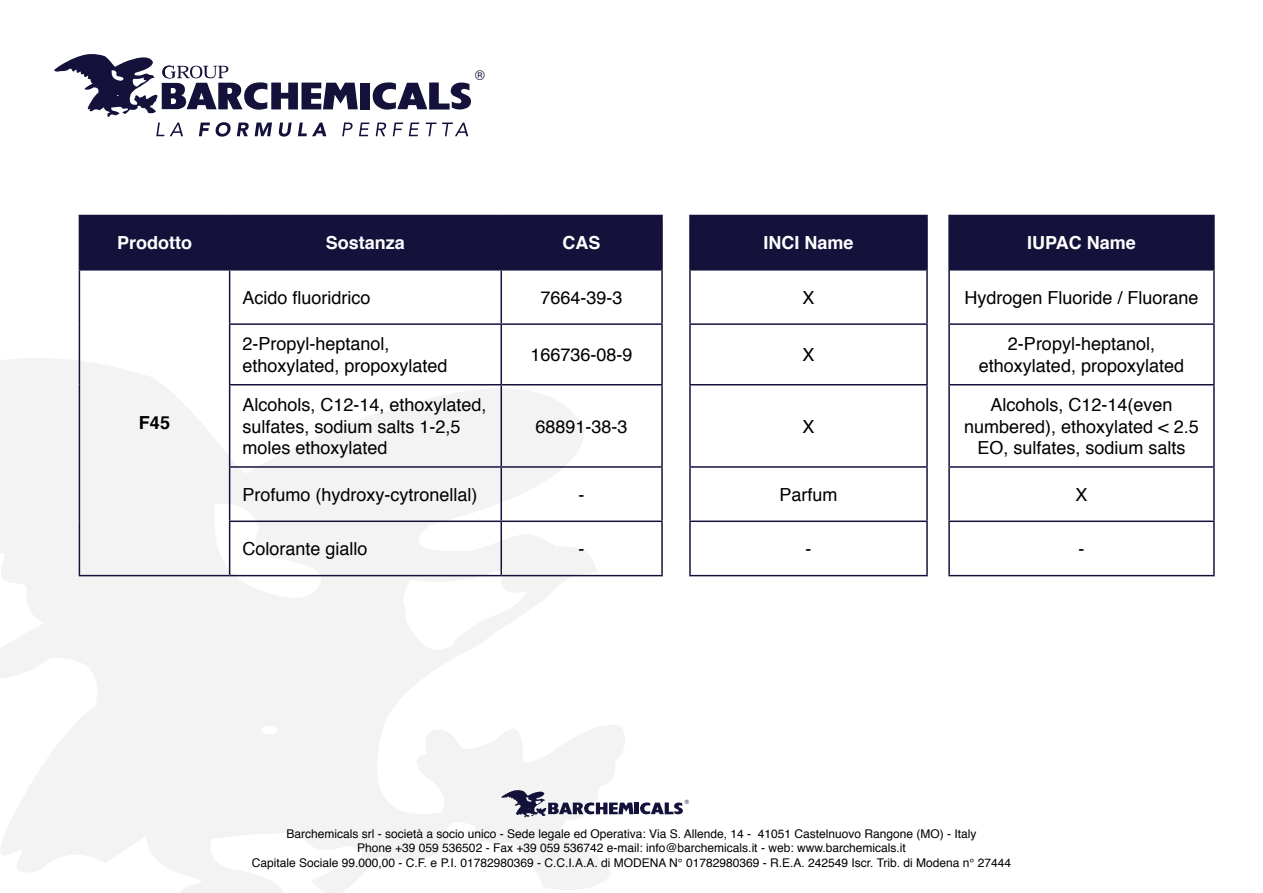
<style>
.page{position:relative;width:1263px;height:893px;background:#fff}
.page>*{position:absolute;margin:0;border:0;box-sizing:border-box;transform-origin:0 0}
.t1{font:18px/21.6px "Helvetica";color:#000}
.t2{font:700 18px "Helvetica";color:#fff}
.t3{font:700 18px "Helvetica";color:#000}
.t4{font:13.5px "Helvetica";color:#14123b}
.t5{font:12px/14.4px "Helvetica";color:#000;text-align:center}
.t6{font:5.85px "Helvetica";color:#14123b}
</style>
<div class="page">
<div style="left:634px;top:803px;width:5px;height:11px;background:#14123b"></div>
<svg style="left:640px;top:802px;width:43px;height:13px"></svg>
<svg style="left:0;top:347px;width:632px;height:546px;fill:#f3f3f3"></svg>
<svg style="left:54px;top:54px;width:417px;height:83px"></svg>
<div style="left:80px;top:216px;width:1133px;height:53px;background:#14123b"></div>
<hr style="left:79px;top:215px;width:151px;height:1px;background:#14123b">
<hr style="left:79px;top:216px;width:1px;height:53px;background:#14123b">
<hr style="left:230px;top:215px;width:271px;height:1px;background:#14123b">
<hr style="left:501px;top:215px;width:162px;height:1px;background:#14123b">
<hr style="left:229px;top:216px;width:1px;height:53px;background:#14123b">
<hr style="left:500px;top:216px;width:2px;height:53px;background:#14123b">
<hr style="left:661px;top:216px;width:2px;height:54px;background:#14123b">
<hr style="left:79px;top:269px;width:151px;height:2px;background:#14123b">
<hr style="left:79px;top:271px;width:1px;height:53px;background:#14123b">
<hr style="left:79px;top:324px;width:1px;height:61px;background:#14123b">
<hr style="left:79px;top:385px;width:1px;height:82px;background:#14123b">
<hr style="left:79px;top:467px;width:1px;height:54px;background:#14123b">
<hr style="left:79px;top:521px;width:1px;height:54px;background:#14123b">
<hr style="left:79px;top:575px;width:151px;height:1px;background:#14123b">
<hr style="left:230px;top:269px;width:271px;height:2px;background:#14123b">
<hr style="left:501px;top:269px;width:160px;height:2px;background:#14123b">
<hr style="left:229px;top:271px;width:1px;height:52px;background:#14123b">
<hr style="left:500px;top:271px;width:2px;height:52px;background:#14123b">
<hr style="left:661px;top:270px;width:2px;height:53px;background:#14123b">
<hr style="left:229px;top:323px;width:272px;height:2px;background:#14123b">
<hr style="left:229px;top:325px;width:1px;height:59px;background:#14123b">
<hr style="left:501px;top:323px;width:162px;height:2px;background:#14123b">
<hr style="left:500px;top:325px;width:2px;height:59px;background:#14123b">
<hr style="left:661px;top:325px;width:2px;height:59px;background:#14123b">
<hr style="left:229px;top:384px;width:272px;height:1px;background:#14123b">
<hr style="left:229px;top:385px;width:1px;height:81px;background:#14123b">
<hr style="left:501px;top:384px;width:162px;height:1px;background:#14123b">
<hr style="left:500px;top:385px;width:2px;height:81px;background:#14123b">
<hr style="left:661px;top:385px;width:2px;height:81px;background:#14123b">
<hr style="left:229px;top:466px;width:272px;height:2px;background:#14123b">
<hr style="left:229px;top:468px;width:1px;height:52px;background:#14123b">
<hr style="left:501px;top:466px;width:162px;height:2px;background:#14123b">
<hr style="left:500px;top:468px;width:2px;height:52px;background:#14123b">
<hr style="left:661px;top:468px;width:2px;height:52px;background:#14123b">
<hr style="left:229px;top:520px;width:272px;height:2px;background:#14123b">
<hr style="left:229px;top:522px;width:1px;height:53px;background:#14123b">
<hr style="left:501px;top:520px;width:162px;height:2px;background:#14123b">
<hr style="left:500px;top:522px;width:2px;height:53px;background:#14123b">
<hr style="left:661px;top:522px;width:2px;height:53px;background:#14123b">
<hr style="left:230px;top:575px;width:271px;height:1px;background:#14123b">
<hr style="left:501px;top:575px;width:162px;height:1px;background:#14123b">
<hr style="left:689px;top:215px;width:239px;height:1px;background:#14123b">
<hr style="left:691px;top:269px;width:235px;height:2px;background:#14123b">
<hr style="left:689px;top:216px;width:2px;height:54px;background:#14123b">
<hr style="left:926px;top:216px;width:2px;height:54px;background:#14123b">
<hr style="left:689px;top:270px;width:2px;height:53px;background:#14123b">
<hr style="left:926px;top:270px;width:2px;height:53px;background:#14123b">
<hr style="left:689px;top:323px;width:239px;height:2px;background:#14123b">
<hr style="left:689px;top:325px;width:2px;height:59px;background:#14123b">
<hr style="left:926px;top:325px;width:2px;height:59px;background:#14123b">
<hr style="left:689px;top:384px;width:239px;height:1px;background:#14123b">
<hr style="left:689px;top:385px;width:2px;height:81px;background:#14123b">
<hr style="left:926px;top:385px;width:2px;height:81px;background:#14123b">
<hr style="left:689px;top:466px;width:239px;height:2px;background:#14123b">
<hr style="left:689px;top:468px;width:2px;height:52px;background:#14123b">
<hr style="left:926px;top:468px;width:2px;height:52px;background:#14123b">
<hr style="left:689px;top:520px;width:239px;height:2px;background:#14123b">
<hr style="left:689px;top:522px;width:2px;height:53px;background:#14123b">
<hr style="left:926px;top:522px;width:2px;height:53px;background:#14123b">
<hr style="left:689px;top:575px;width:239px;height:1px;background:#14123b">
<hr style="left:948px;top:215px;width:267px;height:1px;background:#14123b">
<hr style="left:1213px;top:216px;width:2px;height:53px;background:#14123b">
<hr style="left:950px;top:269px;width:265px;height:2px;background:#14123b">
<hr style="left:948px;top:216px;width:2px;height:54px;background:#14123b">
<hr style="left:948px;top:270px;width:2px;height:53px;background:#14123b">
<hr style="left:1213px;top:271px;width:2px;height:52px;background:#14123b">
<hr style="left:948px;top:323px;width:267px;height:2px;background:#14123b">
<hr style="left:948px;top:325px;width:2px;height:59px;background:#14123b">
<hr style="left:1213px;top:325px;width:2px;height:59px;background:#14123b">
<hr style="left:948px;top:384px;width:267px;height:1px;background:#14123b">
<hr style="left:948px;top:385px;width:2px;height:81px;background:#14123b">
<hr style="left:1213px;top:385px;width:2px;height:81px;background:#14123b">
<hr style="left:948px;top:466px;width:267px;height:2px;background:#14123b">
<hr style="left:948px;top:468px;width:2px;height:52px;background:#14123b">
<hr style="left:1213px;top:468px;width:2px;height:52px;background:#14123b">
<hr style="left:948px;top:520px;width:267px;height:2px;background:#14123b">
<hr style="left:948px;top:522px;width:2px;height:53px;background:#14123b">
<hr style="left:1213px;top:522px;width:2px;height:53px;background:#14123b">
<hr style="left:948px;top:575px;width:267px;height:1px;background:#14123b">
<p class="t4" style="left:475px;top:65px;width:11px">®</p>
<p class="t2" style="left:117px;top:229px;width:76px">Prodotto</p>
<p class="t2" style="left:326px;top:229px;width:81px">Sostanza</p>
<p class="t2" style="left:563px;top:229px;width:39px">CAS</p>
<p class="t2" style="left:763px;top:229px;width:92px">INCI Name</p>
<p class="t2" style="left:1027px;top:229px;width:110px">IUPAC Name</p>
<p class="t3" style="left:139px;top:409px;width:33px">F45</p>
<p class="t1" style="left:242px;top:287px;width:130px">Acido fluoridrico</p>
<p class="t1" style="left:541px;top:287px;width:84px">7664-39-3</p>
<p class="t1" style="left:802px;top:287px;width:14px">X</p>
<p class="t1" style="left:964px;top:287px;width:236px">Hydrogen Fluoride / Fluorane</p>
<p class="t1" style="left:242px;top:334px;width:207px">2-Propyl-heptanol, ethoxylated, propoxylated</p>
<p class="t1" style="left:531px;top:345px;width:104px">166736-08-9</p>
<p class="t1" style="left:802px;top:345px;width:14px">X</p>
<p class="t1" style="left:979px;top:334px;width:207px;text-align:center">2-Propyl-heptanol, ethoxylated, propoxylated</p>
<p class="t1" style="left:242px;top:394px;width:246px">Alcohols, C12-14, ethoxylated, sulfates, sodium salts 1-2,5 moles ethoxylated</p>
<p class="t1" style="left:964px;top:394px;width:236px;text-align:center">Alcohols, C12-14(even numbered), ethoxylated &lt; 2.5<br>EO, sulfates, sodium salts</p>
<p class="t1" style="left:536px;top:416px;width:94px">68891-38-3</p>
<p class="t1" style="left:802px;top:416px;width:14px">X</p>
<p class="t1" style="left:242px;top:484px;width:237px">Profumo (hydroxy-cytronellal)</p>
<p class="t1" style="left:579px;top:484px;width:7px">-</p>
<p class="t1" style="left:779px;top:484px;width:60px">Parfum</p>
<p class="t1" style="left:1075px;top:484px;width:14px">X</p>
<p class="t1" style="left:242px;top:539px;width:127px">Colorante giallo</p>
<p class="t1" style="left:579px;top:539px;width:7px">-</p>
<p class="t1" style="left:805px;top:539px;width:7px">-</p>
<p class="t1" style="left:1078px;top:539px;width:7px">-</p>
<p class="t6" style="left:685px;top:797px;width:6px">®</p>
<p class="t5" style="left:252px;top:827px;width:761px">Barchemicals srl - società a socio unico - Sede legale ed Operativa: Via S. Allende, 14 - 41051 Castelnuovo Rangone (MO) - Italy<br>Phone +39 059 536502 - Fax +39 059 536742 e-mail: info@barchemicals.it - web: www.barchemicals.it<br>Capitale Sociale 99.000,00 - C.F. e P.I. 01782980369 - C.C.I.A.A. di MODENA N° 01782980369 - R.E.A. 242549 Iscr. Trib. di Modena n° 27444</p>
</div>
